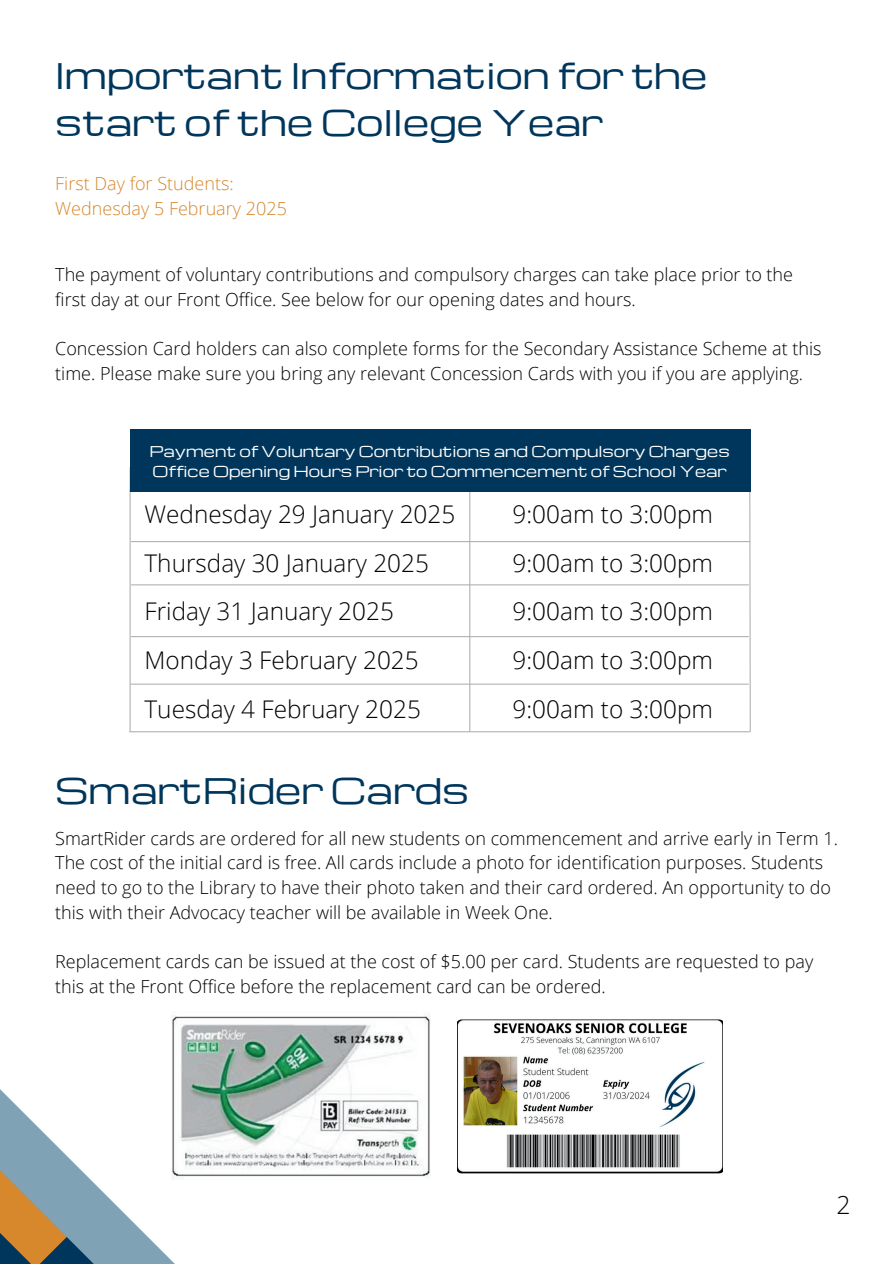
<style>
.page{position:relative;width:894px;height:1264px;background:#fff}
.page>*{position:absolute;margin:0;border:0;box-sizing:border-box;transform-origin:0 0}
.t1{font:34.5px/47.2px "Michroma";color:#00365b}
.t2{font:300 24.75px "Open Sans";color:#000}
.t3{font:300 24.3px/48.6px "Open Sans";color:#000}
.t4{font:300 18px/24.8px "Open Sans";color:#000}
.t5{font:300 18px/24.8px "Open Sans";color:#d7872c}
.t6{font:14.55px/19.6px "Michroma";color:#fff}
</style>
<div class="page">
<hr style="left:129px;top:467px;width:2px;height:264px;background:#b1b3b3">
<hr style="left:469px;top:492px;width:1px;height:239px;background:#b1b3b3">
<svg style="left:748px;top:432px;width:3px;height:300px"></svg>
<hr style="left:131px;top:584px;width:617px;height:1px;background:#b1b3b3">
<hr style="left:131px;top:636px;width:617px;height:1px;background:#b1b3b3">
<hr style="left:131px;top:683px;width:617px;height:1px;background:#b1b3b3">
<hr style="left:131px;top:541px;width:618px;height:1px;background:#b1b3b3">
<div style="left:130px;top:429px;width:620px;height:62px;background:#00365b"></div>
<img style="left:171px;top:1015px;width:259px;height:162px">
<img style="left:457px;top:1019px;width:265px;height:155px">
<hr style="left:129px;top:731px;width:620px;height:1px;background:#b1b3b3">
<svg style="left:0;top:1089px;width:194px;height:174px"></svg>
<h1 class="t1" style="left:55px;top:53px;width:653px">Important Information for the start of the College Year</h1>
<p class="t5" style="left:55px;top:171px;width:233px">First Day for Students:<br>Wednesday 5 February 2025</p>
<p class="t4" style="left:55px;top:262px;width:739px">The payment of voluntary contributions and compulsory charges can take place prior to the first day at our Front Office. See below for our opening dates and hours.</p>
<p class="t4" style="left:55px;top:336px;width:767px">Concession Card holders can also complete forms for the Secondary Assistance Scheme at this time. Please make sure you bring any relevant Concession Cards with you if you are applying.</p>
<p class="t6" style="left:149px;top:442px;width:581px">Payment of Voluntary Contributions and Compulsory Charges<br>Office Opening Hours Prior to Commencement of School Year</p>
<h3 class="t3" style="left:144px;top:489px;width:312px">Wednesday 29 January 2025<br>Thursday 30 January 2025<br>Friday 31 January 2025<br>Monday 3 February 2025<br>Tuesday 4 February 2025</h3>
<h3 class="t3" style="left:512px;top:489px;width:202px;text-align:justify">9:00am to 3:00pm 9:00am to 3:00pm 9:00am to 3:00pm 9:00am to 3:00pm 9:00am to 3:00pm</h3>
<h1 class="t1" style="left:55px;top:768px;width:415px">SmartRider Cards</h1>
<p class="t4" style="left:55px;top:825px;width:784px">SmartRider cards are ordered for all new students on commencement and arrive early in Term 1.<br>The cost of the initial card is free. All cards include a photo for identification purposes. Students need to go to the Library to have their photo taken and their card ordered. An opportunity to do this with their Advocacy teacher will be available in Week One.</p>
<p class="t4" style="left:55px;top:948px;width:759px">Replacement cards can be issued at the cost of $5.00 per card. Students are requested to pay this at the Front Office before the replacement card can be ordered.</p>
<h2 class="t2" style="left:836px;top:1188px;width:16px">2</h2>
</div>
